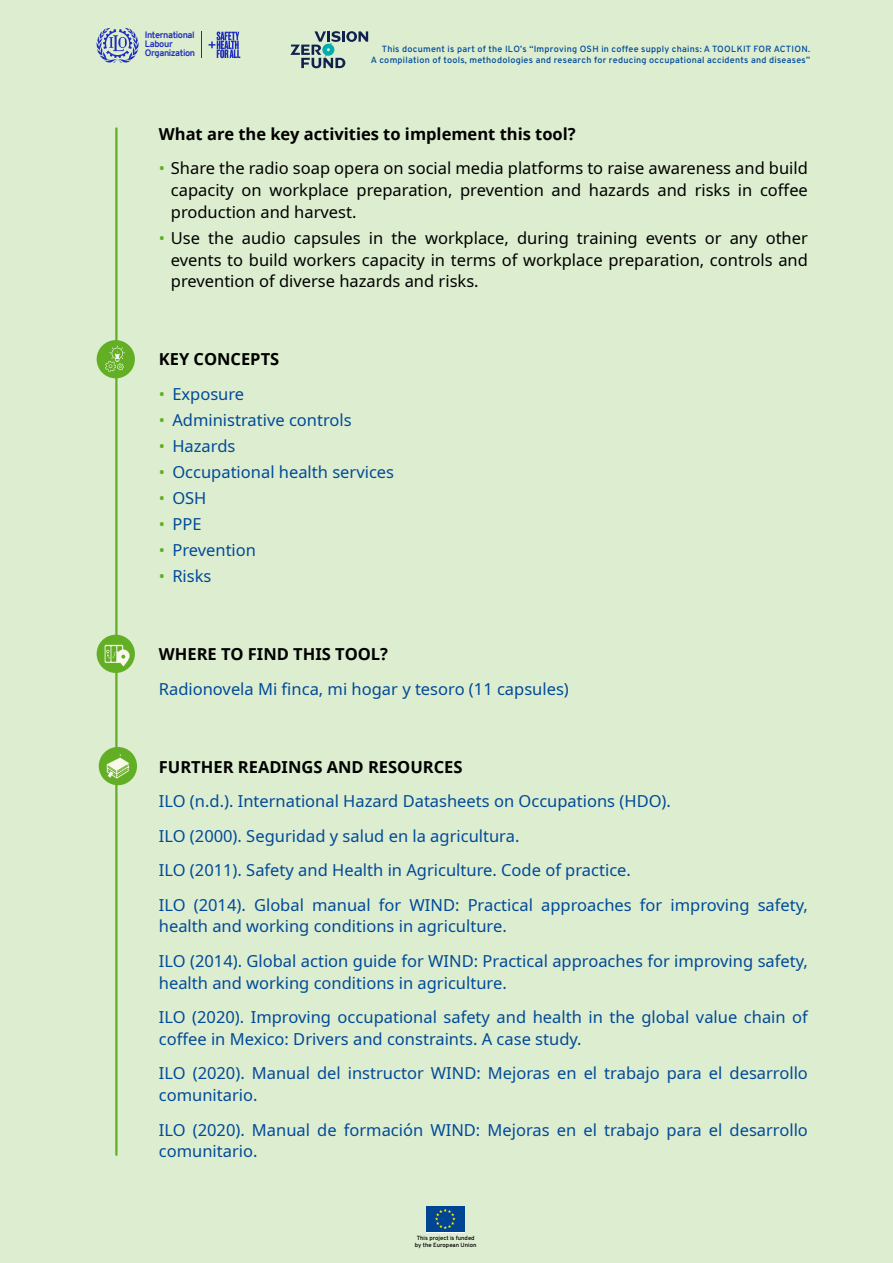
<style>
.page{position:relative;width:893px;height:1263px;background:#ddedcf}
.page>*{position:absolute;margin:0;border:0;box-sizing:border-box;transform-origin:0 0}
.t1{font:16.5px/34.5px "Noto Sans";color:#004a99}
.t2{font:16.5px/21.8px "Noto Sans";color:#000;text-align:justify}
.t3{font:700 16.5px "Noto Sans";color:#000}
.t4{font:700 9.15px/9.1px "Overpass";letter-spacing:-.04em;color:#1e2dbe}
.t5{font:600 9px/10.8px "Overpass";letter-spacing:.03em;color:#004a99;text-align:right}
.t6{font:600 6px/7.2px "Overpass";color:#000;text-align:center}
.s1{color:#62ae25}
</style>
<div class="page">
<hr style="left:115px;top:128px;width:3px;height:1027px;background:#62ae25">
<div style="left:99px;top:747px;width:38px;height:38px;background:#62ae25;border-radius:50%"></div>
<svg style="left:106px;top:754px;width:24px;height:25px"></svg>
<div style="left:97px;top:635px;width:38px;height:38px;background:#62ae25;border-radius:50%"></div>
<svg style="left:104px;top:644px;width:26px;height:22px"></svg>
<div style="left:97px;top:340px;width:38px;height:38px;background:#62ae25;border-radius:50%"></div>
<svg style="left:105px;top:345px;width:20px;height:27px"></svg>
<svg style="left:96px;top:28px;width:43px;height:35px"></svg>
<svg style="left:201px;top:32px;width:1px;height:26px"></svg>
<svg style="left:209px;top:32px;width:31px;height:26px"></svg>
<svg style="left:290px;top:31px;width:78px;height:37px"></svg>
<div style="left:426px;top:1206px;width:38px;height:26px;background:#004494"></div>
<svg style="left:435px;top:1208px;width:21px;height:21px"></svg>
<p class="t4" style="left:145px;top:30px;width:52px">International<br>Labour<br>Organization</p>
<p class="t5" style="left:371px;top:44px;width:441px">This document is part of the ILO’s “Improving OSH in coffee supply chains: A TOOLKIT FOR ACTION.<br>A compilation of tools, methodologies and research for reducing occupational accidents and diseases”</p>
<p class="t3" style="left:159px;top:122px;width:418px">What are the key activities to implement this tool?</p>
<p class="t2" style="left:171px;top:158px;width:639px;text-indent:-12px"><span class="s1">•</span> Share the radio soap opera on social media platforms to raise awareness and build capacity on workplace preparation, prevention and hazards and risks in coffee production and harvest.</p>
<p class="t2" style="left:171px;top:227px;width:639px;text-indent:-12px"><span class="s1">•</span> Use the audio capsules in the workplace, during training events or any other events to build workers capacity in terms of workplace preparation, controls and prevention of diverse hazards and risks.</p>
<p class="t3" style="left:159px;top:348px;width:122px">KEY CONCEPTS</p>
<p class="t1" style="left:159px;top:377px;width:87px"><span class="s1">•</span> Exposure</p>
<p class="t1" style="left:159px;top:403px;width:194px"><span class="s1">•</span> Administrative controls</p>
<p class="t1" style="left:159px;top:429px;width:78px"><span class="s1">•</span> Hazards</p>
<p class="t1" style="left:159px;top:455px;width:237px"><span class="s1">•</span> Occupational health services</p>
<p class="t1" style="left:159px;top:481px;width:49px"><span class="s1">•</span> OSH</p>
<p class="t1" style="left:159px;top:507px;width:44px"><span class="s1">•</span> PPE</p>
<p class="t1" style="left:159px;top:533px;width:99px"><span class="s1">•</span> Prevention</p>
<p class="t1" style="left:159px;top:559px;width:54px"><span class="s1">•</span> Risks</p>
<p class="t3" style="left:159px;top:642px;width:231px">WHERE TO FIND THIS TOOL?</p>
<p class="t1" style="left:159px;top:672px;width:412px">Radionovela Mi finca, mi hogar y tesoro (11 capsules)</p>
<p class="t3" style="left:159px;top:755px;width:305px">FURTHER READINGS AND RESOURCES</p>
<p class="t1" style="left:159px;top:784px;width:651px">ILO (n.d.). International Hazard Datasheets on Occupations (HDO).<br>ILO (2000). Seguridad y salud en la agricultura.<br>ILO (2011). Safety and Health in Agriculture. Code of practice.<br>ILO (2014). Global manual for WIND: Practical approaches for improving safety,</p>
<p class="t1" style="left:159px;top:909px;width:651px">health and working conditions in agriculture.<br>ILO (2014). Global action guide for WIND: Practical approaches for improving safety,</p>
<p class="t1" style="left:159px;top:966px;width:651px">health and working conditions in agriculture.<br>ILO (2020). Improving occupational safety and health in the global value chain of</p>
<p class="t1" style="left:159px;top:1022px;width:651px">coffee in Mexico: Drivers and constraints. A case study.<br>ILO (2020). Manual del instructor WIND: Mejoras en el trabajo para el desarrollo</p>
<p class="t1" style="left:159px;top:1078px;width:651px">comunitario.<br>ILO (2020). Manual de formación WIND: Mejoras en el trabajo para el desarrollo</p>
<p class="t1" style="left:159px;top:1134px;width:100px">comunitario.</p>
<p class="t6" style="left:415px;top:1234px;width:63px">This project is funded by the European Union</p>
</div>
